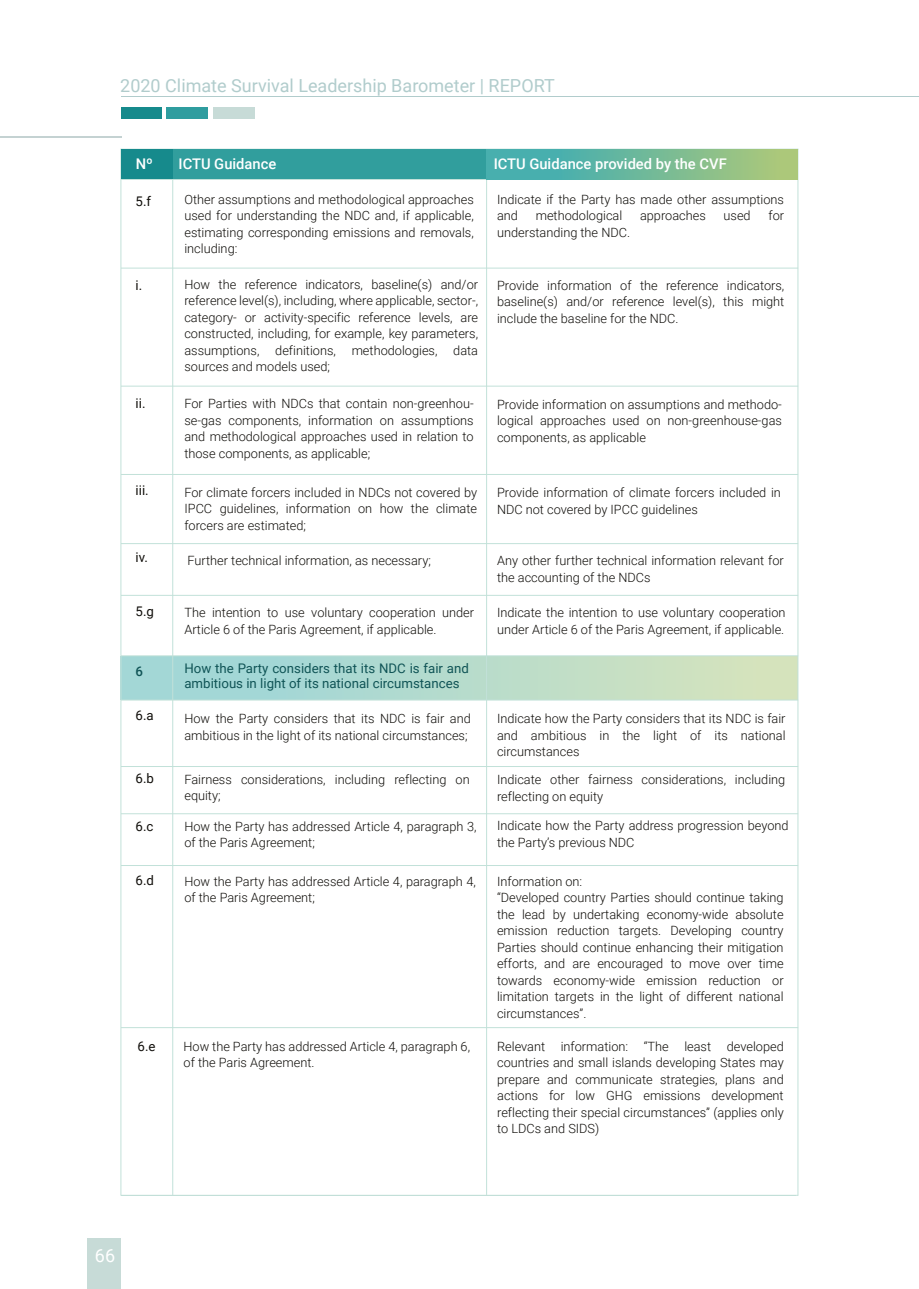
<style>
.page{position:relative;width:919px;height:1289px;background:#fff}
.page>*{position:absolute;margin:0;border:0;box-sizing:border-box;transform-origin:0 0}
.t1{font:18px "Roboto";color:#b1cccc}
.t2{font:18px "Roboto";color:#fff}
.t3{font:500 14.7px "Roboto";color:#fff}
.t4{font:13.2px/14.7px "Roboto";color:#105456}
.t5{font:13.2px "Roboto";color:#100e0a}
.t6{font:500 13.2px "Roboto";color:#105456}
.t7{font:300 12.75px/16.5px "Roboto";color:#100e0a}
</style>
<div class="page">
<hr style="left:0;top:136px;width:121px;height:1px;background:#c4d2d2">
<div style="left:121px;top:107px;width:41px;height:11px;background:#168a8c"></div>
<div style="left:166px;top:107px;width:42px;height:11px;background:#2f9d9f"></div>
<div style="left:213px;top:107px;width:41px;height:11px;background:#c7dbd7"></div>
<hr style="left:121px;top:96px;width:797px;height:1px;background:#b1cccc">
<div style="left:88px;top:1238px;width:33px;height:50px;background:#c7dbd7"></div>
<hr style="left:121px;top:1195px;width:674px;height:1px;background:#c7dbd7">
<div style="left:120px;top:656px;width:677px;height:43px;background:linear-gradient(to right,#9ad5db,#d6e3bc)"></div>
<hr style="left:172px;top:149px;width:1px;height:1045px;background:#c2e1d9">
<hr style="left:486px;top:149px;width:1px;height:1045px;background:#c2e1d9">
<hr style="left:121px;top:179px;width:676px;height:1px;background:#c2e1d9">
<hr style="left:121px;top:268px;width:677px;height:1px;background:#c2e1d9">
<hr style="left:121px;top:386px;width:677px;height:1px;background:#c2e1d9">
<hr style="left:121px;top:474px;width:677px;height:1px;background:#c2e1d9">
<hr style="left:121px;top:543px;width:677px;height:1px;background:#c2e1d9">
<hr style="left:121px;top:595px;width:677px;height:1px;background:#c2e1d9">
<hr style="left:121px;top:655px;width:677px;height:1px;background:#c2e1d9">
<hr style="left:121px;top:699px;width:677px;height:1px;background:#c2e1d9">
<hr style="left:121px;top:766px;width:677px;height:1px;background:#c2e1d9">
<hr style="left:121px;top:813px;width:677px;height:1px;background:#c2e1d9">
<hr style="left:121px;top:865px;width:677px;height:1px;background:#c2e1d9">
<hr style="left:120px;top:149px;width:1px;height:1046px;background:#c2e1d9">
<hr style="left:797px;top:149px;width:1px;height:1046px;background:#c2e1d9">
<hr style="left:121px;top:1027px;width:677px;height:1px;background:#c2e1d9">
<hr style="left:121px;top:1194px;width:677px;height:1px;background:#c2e1d9">
<div style="left:121px;top:149px;width:51px;height:30px;background:#168a8c"></div>
<div style="left:173px;top:149px;width:313px;height:30px;background:#319e9d"></div>
<svg style="left:487px;top:149px;width:310px;height:30px;background:#71b998"></svg>
<h1 class="t1" style="left:120px;top:73px;width:436px">2020 Climate Survival Leadership Barometer | REPORT</h1>
<p class="t3" style="left:136px;top:154px;width:19px">Nº</p>
<p class="t3" style="left:178px;top:154px;width:99px">ICTU Guidance</p>
<p class="t3" style="left:493px;top:154px;width:234px">ICTU Guidance provided by the CVF</p>
<p class="t5" style="left:136px;top:192px;width:17px">5.f</p>
<p class="t7" style="left:184px;top:191px;width:291px;text-align:justify">Other assumptions and methodological approaches used for understanding the NDC and, if applicable, estimating corresponding emissions and removals, including:</p>
<p class="t7" style="left:497px;top:191px;width:288px">Indicate if the Party has made other assumptions and</p>
<p class="t7" style="left:535px;top:207px;width:88px">methodological</p>
<p class="t7" style="left:640px;top:207px;width:67px">approaches</p>
<p class="t7" style="left:723px;top:207px;width:29px">used</p>
<p class="t7" style="left:768px;top:207px;width:17px">for</p>
<p class="t7" style="left:497px;top:224px;width:134px">understanding the NDC.</p>
<p class="t5" style="left:136px;top:276px;width:8px">i.</p>
<p class="t7" style="left:184px;top:275px;width:295px;text-align:justify">How the reference indicators, baseline(s) and/or reference level(s), including, where applicable, sector-, category- or activity-specific reference levels, are constructed, including, for example, key parameters, assumptions, definitions, methodologies, data sources and models used;</p>
<p class="t7" style="left:497px;top:276px;width:289px;text-align:justify">Provide information of the reference indicators, baseline(s) and/or reference level(s), this might include the baseline for the NDC.</p>
<p class="t5" style="left:136px;top:394px;width:11px">ii.</p>
<p class="t7" style="left:184px;top:395px;width:291px;text-align:justify">For Parties with NDCs that contain non-greenhou&shy;se-gas components, information on assumptions and methodological approaches used in relation to those components, as applicable;</p>
<p class="t7" style="left:497px;top:395px;width:286px;text-align:justify">Provide information on assumptions and methodo&shy;logical approaches used on non-greenhouse-gas components, as applicable</p>
<p class="t5" style="left:136px;top:481px;width:15px">iii.</p>
<p class="t7" style="left:184px;top:483px;width:294px;text-align:justify">For climate forcers included in NDCs not covered by IPCC guidelines, information on how the climate forcers are estimated;</p>
<p class="t7" style="left:497px;top:484px;width:285px">Provide information of climate forcers included in<br>NDC not covered by IPCC guidelines</p>
<p class="t5" style="left:136px;top:548px;width:14px">iv.</p>
<p class="t7" style="left:187px;top:551px;width:245px">Further technical information, as necessary;</p>
<p class="t7" style="left:497px;top:552px;width:288px">Any other further technical information relevant for the accounting of the NDCs</p>
<p class="t5" style="left:136px;top:601px;width:20px">5.g</p>
<p class="t7" style="left:184px;top:604px;width:291px">The intention to use voluntary cooperation under<br>Article 6 of the Paris Agreement, if applicable.</p>
<p class="t7" style="left:497px;top:604px;width:290px">Indicate the intention to use voluntary cooperation under Article 6 of the Paris Agreement, if applicable.</p>
<p class="t6" style="left:136px;top:662px;width:9px">6</p>
<p class="t4" style="left:184px;top:661px;width:286px">How the Party considers that its NDC is fair and ambitious in light of its national circumstances</p>
<p class="t5" style="left:136px;top:706px;width:20px">6.a</p>
<p class="t7" style="left:184px;top:710px;width:288px">How the Party considers that its NDC is fair and ambitious in the light of its national circumstances;</p>
<p class="t7" style="left:497px;top:710px;width:290px;text-align:justify">Indicate how the Party considers that its NDC is fair and ambitious in the light of its national circumstances</p>
<p class="t5" style="left:136px;top:769px;width:20px">6.b</p>
<p class="t7" style="left:184px;top:770px;width:287px">Fairness considerations, including reflecting on equity;</p>
<p class="t7" style="left:497px;top:771px;width:290px">Indicate other fairness considerations, including reflecting on equity</p>
<p class="t5" style="left:136px;top:816px;width:19px">6.c</p>
<p class="t7" style="left:184px;top:817px;width:294px">How the Party has addressed Article 4, paragraph 3, of the Paris Agreement;</p>
<p class="t7" style="left:497px;top:817px;width:293px">Indicate how the Party address progression beyond the Party’s previous NDC</p>
<p class="t5" style="left:136px;top:871px;width:20px">6.d</p>
<p class="t7" style="left:184px;top:872px;width:293px">How the Party has addressed Article 4, paragraph 4, of the Paris Agreement;</p>
<p class="t7" style="left:497px;top:872px;width:288px">Information on:<br>“Developed country Parties should continue taking the lead by undertaking economy-wide absolute emission reduction targets. Developing country Parties should continue enhancing their mitigation efforts, and are encouraged to move over time towards economy-wide emission reduction or limitation targets in the light of different national circumstances”.</p>
<p class="t7" style="left:183px;top:1037px;width:288px">How the Party has addressed Article 4, paragraph 6, of the Paris Agreement.</p>
<p class="t7" style="left:497px;top:1037px;width:288px;text-align:justify">Relevant information: “The least developed countries and small islands developing States may prepare and communicate strategies, plans and actions for low GHG emissions development reflecting their special circumstances” (applies only to LDCs and SIDS)</p>
<p class="t5" style="left:138px;top:1036px;width:19px">6.e</p>
<h1 class="t2" style="left:95px;top:1243px;width:22px">66</h1>
</div>
